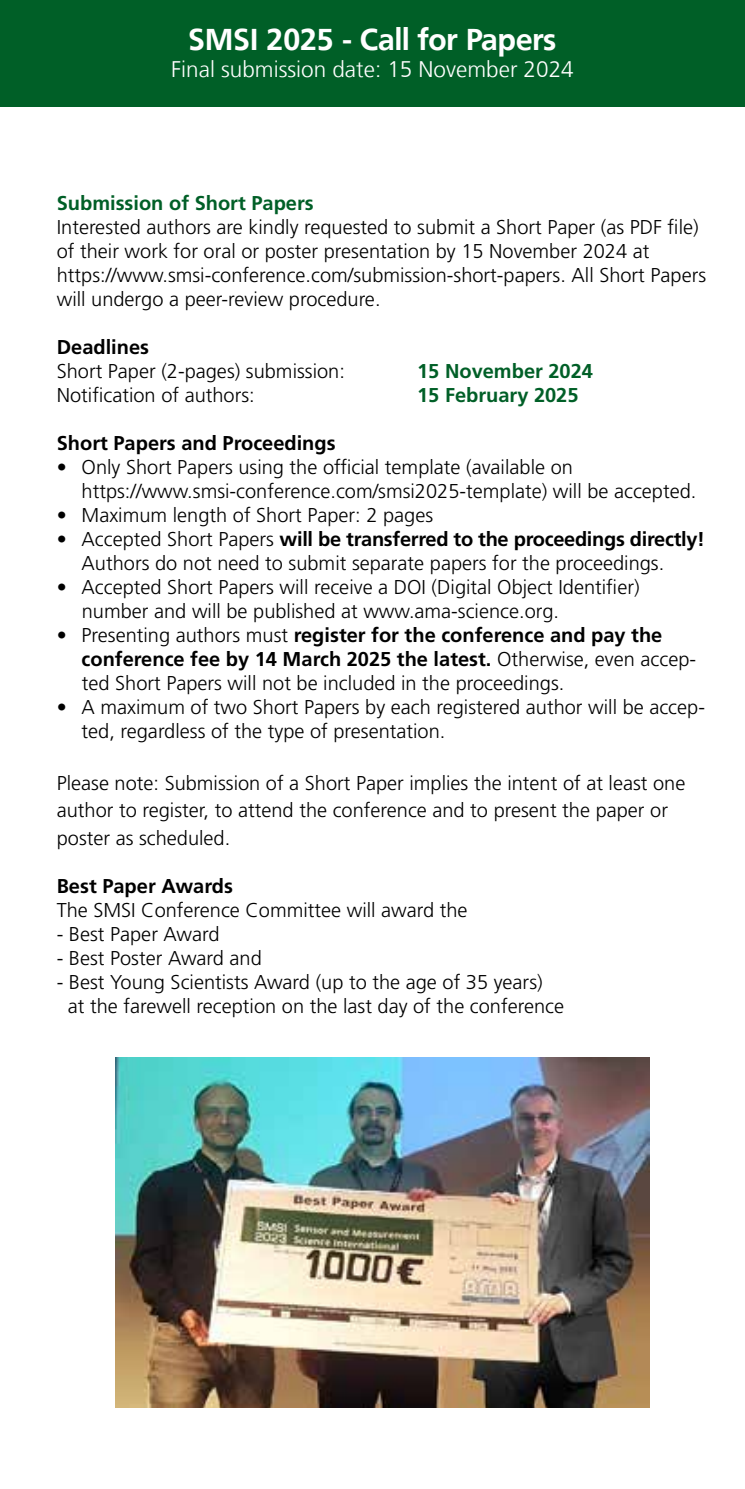
<style>
.page{position:relative;width:745px;height:1489px;background:#fff}
.page>*{position:absolute;margin:0;border:0;box-sizing:border-box;transform-origin:0 0}
.t1{font:700 30px "Frutiger BSK";color:#fff}
.t2{font:300 22.5px "Frutiger LT";color:#fff}
.t3{font:300 20px/24px "Frutiger LT Std";color:#000}
.t4{font:700 20px "Frutiger LT Std";color:#005f27}
.t5{font:700 20px "Frutiger LT Std";color:#000}
.s1{font-weight:700}
</style>
<div class="page">
<hr style="left:744px;top:0;width:1px;height:106px;background:#005f27">
<div style="left:0;top:0;width:744px;height:106px;background:#005f27"></div>
<img style="left:116px;top:1057px;width:532px;height:350px">
<h1 class="t1" style="left:189px;top:21px;width:368px">SMSI 2025 - Call for Papers</h1>
<p class="t2" style="left:171px;top:56px;width:404px">Final submission date: 15 November 2024</p>
<p class="t4" style="left:57px;top:191px;width:258px">Submission of Short Papers</p>
<p class="t3" style="left:57px;top:215px;width:650px">Interested authors are kindly requested to submit a Short Paper (as PDF file) of their work for oral or poster presentation by 15 November 2024 at https://www.smsi-conference.com/submission-short-papers. All Short Papers will undergo a peer-review procedure.</p>
<p class="t5" style="left:57px;top:335px;width:94px">Deadlines</p>
<p class="t3" style="left:57px;top:359px;width:289px">Short Paper (2-pages) submission:</p>
<p class="t4" style="left:417px;top:359px;width:177px">15 November 2024</p>
<p class="t3" style="left:57px;top:383px;width:199px">Notification of authors:</p>
<p class="t4" style="left:417px;top:383px;width:163px">15 February 2025</p>
<p class="t5" style="left:57px;top:431px;width:280px">Short Papers and Proceedings</p>
<p class="t3" style="left:81px;top:455px;width:616px;text-indent:-25px">• Only Short Papers using the official template (available on https://www.smsi-conference.com/smsi2025-template) will be accepted.</p>
<p class="t3" style="left:57px;top:503px;width:377px">• Maximum length of Short Paper: 2 pages</p>
<p class="t3" style="left:81px;top:527px;width:624px;text-indent:-25px">• Accepted Short Papers <span class="s1">will be transferred to the proceedings directly!<br></span>Authors do not need to submit separate papers for the proceedings.</p>
<p class="t3" style="left:82px;top:575px;width:559px;text-indent:-25px">• Accepted Short Papers will receive a DOI (Digital Object Identifier) number and will be published at www.ama-science.org.</p>
<p class="t3" style="left:81px;top:623px;width:615px;text-indent:-25px">• Presenting authors must <span class="s1">register for the conference and pay the conference fee by 14 March 2025 the latest.</span> Otherwise, even accep&shy;ted Short Papers will not be included in the proceedings.</p>
<p class="t3" style="left:81px;top:695px;width:624px;text-indent:-25px">• A maximum of two Short Papers by each registered author will be accep&shy;ted, regardless of the type of presentation.</p>
<p class="t3" style="left:57px;top:769px;width:629px;line-height:27.5px">Please note: Submission of a Short Paper implies the intent of at least one author to register, to attend the conference and to present the paper or poster as scheduled.</p>
<p class="t5" style="left:57px;top:874px;width:177px">Best Paper Awards</p>
<p class="t3" style="left:57px;top:898px;width:412px">The SMSI Conference Committee will award the</p>
<p class="t3" style="left:57px;top:922px;width:164px">- Best Paper Award</p>
<p class="t3" style="left:57px;top:946px;width:206px">- Best Poster Award and</p>
<p class="t3" style="left:68px;top:970px;width:497px;text-indent:-11px">- Best Young Scientists Award (up to the age of 35 years) at the farewell reception on the last day of the conference</p>
</div>
